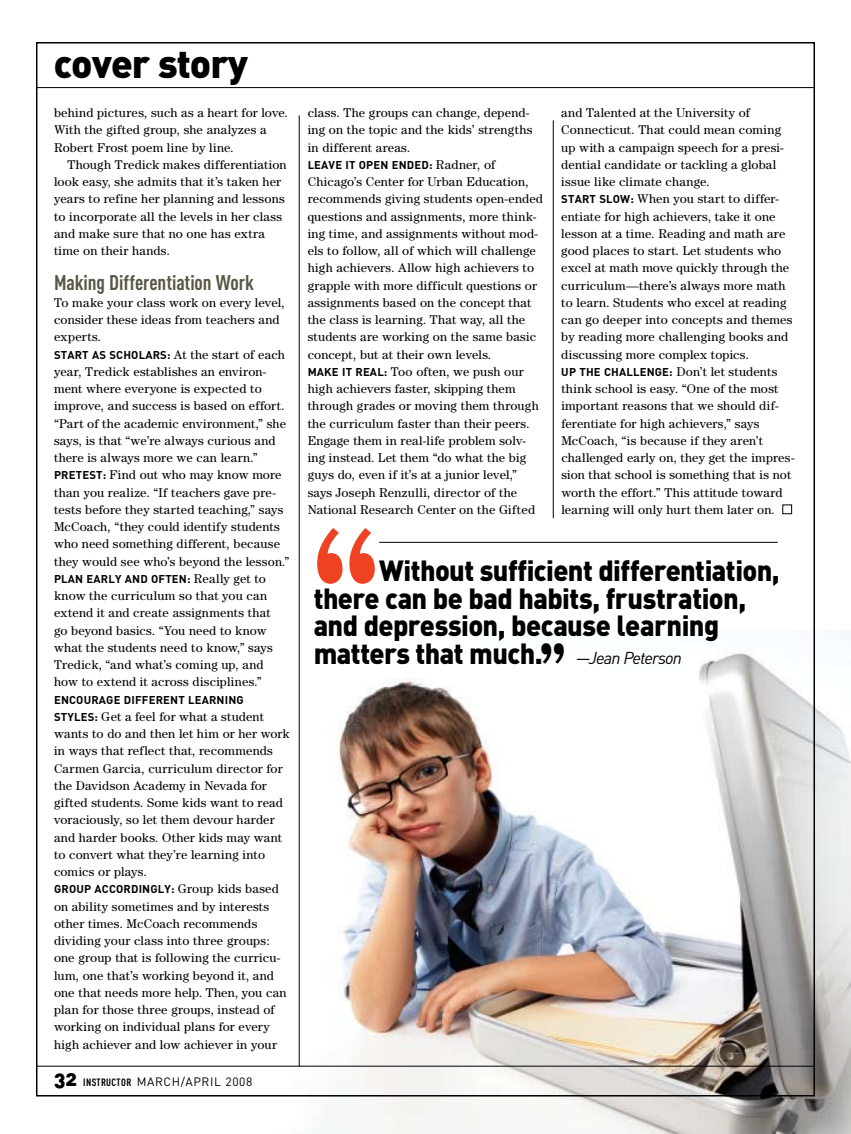
<style>
.page{position:relative;width:851px;height:1134px;background:#fff}
.page>*{position:absolute;margin:0;border:0;box-sizing:border-box;transform-origin:0 0}
.t1{font:ultra-condensed 132.3px "Century";color:#ef4223;scale:.94 1}
.t2{font:900 39px "DIN";letter-spacing:-.025em;color:#000}
.t3{font:900 28.8px/27.6px "DIN";letter-spacing:-.02em;color:#000;scale:.94 1}
.t4{font:700 21px "DIN Cond";letter-spacing:-.005em;color:#585747}
.t5{font:italic 16.95px "DIN";letter-spacing:-.055em;color:#000}
.t6{font:12.75px/17.2px "Century";letter-spacing:.015em;color:#000}
.t7{font:12px "DIN";color:#000}
.t8{font:700 11.25px "DIN";letter-spacing:.015em;color:#000}
.t9{font:700 10.5px "DIN Cond";letter-spacing:.035em;color:#000}
.s1{font-family:"Century";font-weight:400;font-size:12.75px}
.s2{font-family:"DIN";font-weight:700;font-size:11.25px}
.s3{font-family:"DIN Black Alternate";font-weight:400;font-size:21px}
.s4{font-family:"DIN";font-weight:400;font-size:12px}
.s5{font-family:"Century";font-weight:400;font-stretch:ultra-condensed;font-size:48.45px}
</style>
<div class="page">
<img style="left:176px;top:631px;width:674px;height:503px">
<hr style="left:36px;top:1066px;width:777px;height:1px;background:#000">
<hr style="left:37px;top:87px;width:776px;height:1px;background:#000">
<hr style="left:299px;top:115px;width:1px;height:951px;background:#000">
<hr style="left:553px;top:120px;width:1px;height:398px;background:#000">
<hr style="left:379px;top:542px;width:398px;height:1px;background:#000">
<h2 class="t2" style="left:54px;top:38px;width:196px">cover story</h2>
<p class="t6" style="left:54px;top:104px;width:235px">behind pictures, such as a heart for love.<br>With the gifted group, she analyzes a<br>Robert Frost poem line by line.</p>
<p class="t6" style="left:54px;top:156px;width:234px;text-indent:14px">Though Tredick makes differentiation look easy, she admits that it’s taken her years to refine her planning and lessons to incorporate all the levels in her class and make sure that no one has extra time on their hands.</p>
<h3 class="t4" style="left:54px;top:269px;width:201px">Making Differentiation Work</h3>
<p class="t6" style="left:54px;top:294px;width:232px">To make your class work on every level, consider these ideas from teachers and experts.</p>
<p class="t8" style="left:54px;top:347px;width:232px">START AS SCHOLARS: <span class="s1">At the start of each</span></p>
<p class="t6" style="left:54px;top:363px;width:237px">year, Tredick establishes an environ&shy;ment where everyone is expected to improve, and success is based on effort. “Part of the academic environment,” she says, is that “we’re always curious and there is always more we can learn.” <span class="s2">PRETEST:</span> Find out who may know more than you realize. “If teachers gave pre&shy;tests before they started teaching,” says McCoach, “they could identify students who need something different, because they would see who’s beyond the lesson.”</p>
<p class="t8" style="left:54px;top:571px;width:213px">PLAN EARLY AND OFTEN: <span class="s1">Really get to</span></p>
<p class="t6" style="left:54px;top:587px;width:220px">know the curriculum so that you can extend it and create assignments that go beyond basics. “You need to know what the students need to know,” says Tredick, “and what’s coming up, and how to extend it across disciplines.”</p>
<p class="t8" style="left:54px;top:692px;width:191px">ENCOURAGE DIFFERENT LEARNING</p>
<p class="t6" style="left:54px;top:708px;width:237px"><span class="s2">STYLES:</span> Get a feel for what a student wants to do and then let him or her work in ways that reflect that, recommends Carmen Garcia, curriculum director for the Davidson Academy in Nevada for gifted students. Some kids want to read voraciously, so let them devour harder and harder books. Other kids may want to convert what they’re learning into comics or plays.</p>
<p class="t8" style="left:54px;top:882px;width:49px">GROUP ACC</p>
<p class="t6" style="left:54px;top:880px;width:234px;text-indent:62px"><span class="s2">ORDINGLY:</span> Group kids based on ability sometimes and by interests other times. McCoach recommends dividing your class into three groups: one group that is following the curricu&shy;lum, one that’s working beyond it, and one that needs more help. Then, you can plan for those three groups, instead of working on individual plans for every high achiever and low achiever in your</p>
<p class="t9" style="left:54px;top:1076px;width:92px"><span class="s3">32</span> instructor <span class="s4">MARCH</span></p>
<p class="t7" style="left:181px;top:1074px;width:13px">/APRIL</p>
<p class="t7" style="left:225px;top:1074px;width:28px">2008</p>
<p class="t6" style="left:308px;top:104px;width:226px">class. The groups can change, depend&shy;ing on the topic and the kids’ strengths in different areas.</p>
<p class="t8" style="left:308px;top:157px;width:189px">LEAVE IT OPEN ENDED: <span class="s1">Radner, of</span></p>
<p class="t6" style="left:307px;top:173px;width:237px">Chicago’s Center for Urban Education, recommends giving students open-ended questions and assignments, more think&shy;ing time, and assignments without mod&shy;els to follow, all of which will challenge high achievers. Allow high achievers to grapple with more difficult questions or assignments based on the concept that the class is learning. That way, all the students are working on the same basic concept, but at their own levels.<br><span class="s2">MAKE IT REAL:</span> Too often, we push our high achievers faster, skipping them through grades or moving them through the curriculum faster than their peers.<br>Engage them in real-life problem solv&shy;ing instead. Let them “do what the big guys do, even if it’s at a junior level,” says Joseph Renzulli, director of the National Research Center on the Gifted</p>
<p class="t6" style="left:561px;top:104px;width:235px">and Talented at the University of Connecticut. That could mean coming up with a campaign speech for a presi&shy;dential candidate or tackling a global issue like climate change.<br><span class="s2">START SLOW:</span> When you start to differ&shy;entiate for high achievers, take it one lesson at a time. Reading and math are good places to start. Let students who excel at math move quickly through the curriculum—there’s always more math to learn. Students who excel at reading can go deeper into concepts and themes by reading more challenging books and discussing more complex topics.<br><span class="s2">UP THE CHALLENGE:</span> Don’t let students think school is easy. “One of the most important reasons that we should dif&shy;ferentiate for high achievers,” says McCoach, “is because if they aren’t challenged early on, they get the impres&shy;sion that school is something that is not worth the effort.” This attitude toward learning will only hurt them later on.</p>
<h1 class="t1" style="left:314px;top:500px;width:70px">“</h1>
<h3 class="t3" style="left:313px;top:555px;width:497px;text-indent:65px">Without sufficient differentiation, there can be bad habits, frustration, and depression, because learning matters that much.<span class="s5">”</span></h3>
<h3 class="t5" style="left:575px;top:647px;width:108px">—Jean Peterson</h3>
</div>
